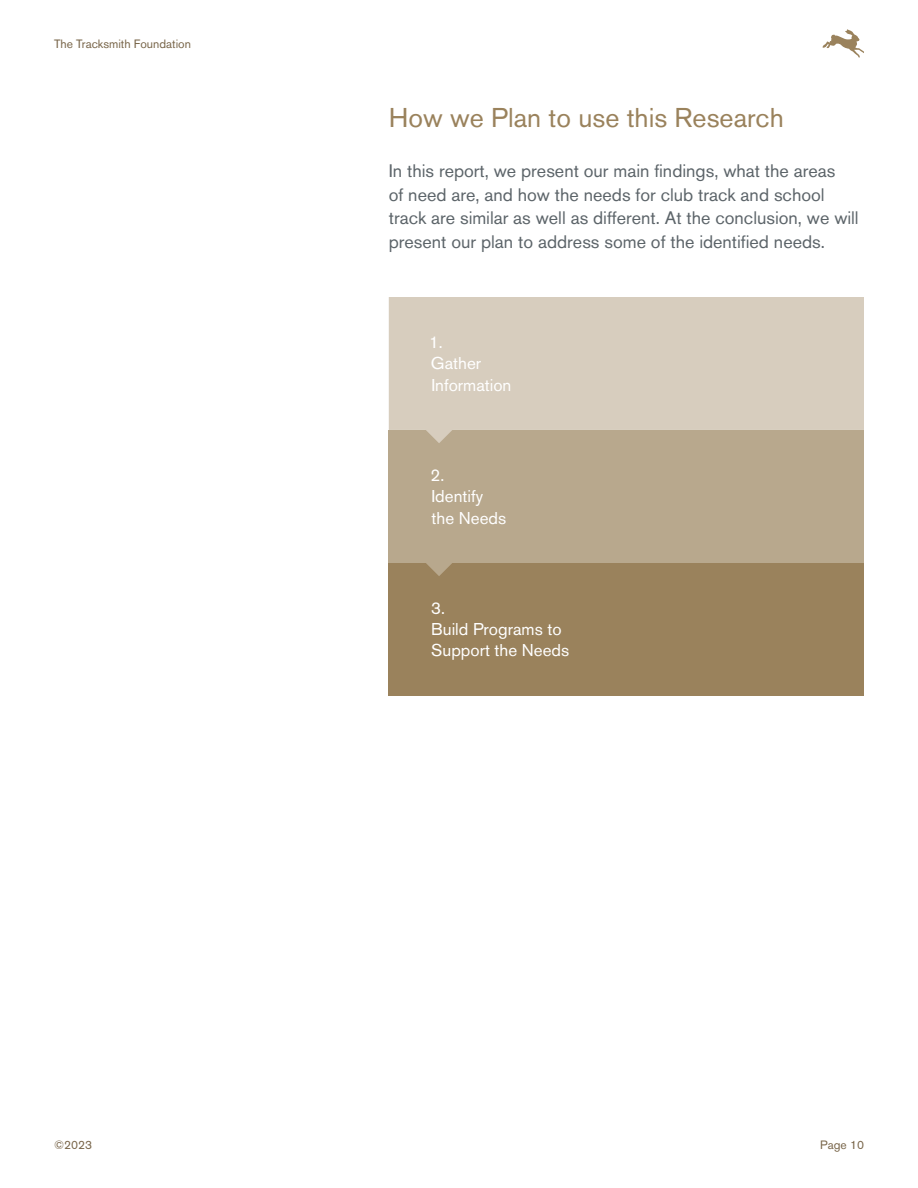
<style>
.page{position:relative;width:918px;height:1188px;background:#fff}
.page>*{position:absolute;margin:0;border:0;box-sizing:border-box;transform-origin:0 0}
.t1{font:27px "Akzidenz Grotesk BQ";color:#9a825c}
.t2{font:18px/23.4px "Akzidenz Grotesk BQ";color:#5c6469}
.t3{font:16.95px/21.1px "Akzidenz Grotesk BQ";color:#fff}
.t4{font:12px "Akzidenz Grotesk BQ";color:#786549}
</style>
<div class="page">
<div style="left:389px;top:297px;width:475px;height:133px;background:#d7cdbe"></div>
<div style="left:389px;top:430px;width:475px;height:133px;background:#b8a88d"></div>
<div style="left:389px;top:563px;width:475px;height:133px;background:#9a825c"></div>
<svg style="left:426px;top:417px;width:26px;height:26px"></svg>
<svg style="left:426px;top:563px;width:26px;height:13px"></svg>
<svg style="left:823px;top:29px;width:41px;height:29px"></svg>
<p class="t4" style="left:54px;top:36px;width:138px">The Tracksmith Foundation</p>
<h1 class="t1" style="left:389px;top:102px;width:396px">How we Plan to use this Research</h1>
<p class="t2" style="left:389px;top:159px;width:471px">In this report, we present our main findings, what the areas<br>of need are, and how the needs for club track and school track are similar as well as different. At the conclusion, we will present our plan to address some of the identified needs.</p>
<p class="t3" style="left:429px;top:332px;width:84px">1.<br>Gather<br>Information</p>
<p class="t3" style="left:430px;top:465px;width:77px">2.<br>Identify the Needs</p>
<p class="t3" style="left:431px;top:598px;width:140px">3.<br>Build Programs to<br>Support the Needs</p>
<p class="t4" style="left:54px;top:1137px;width:40px">©2023</p>
<p class="t4" style="left:820px;top:1137px;width:45px">Page 10</p>
</div>
